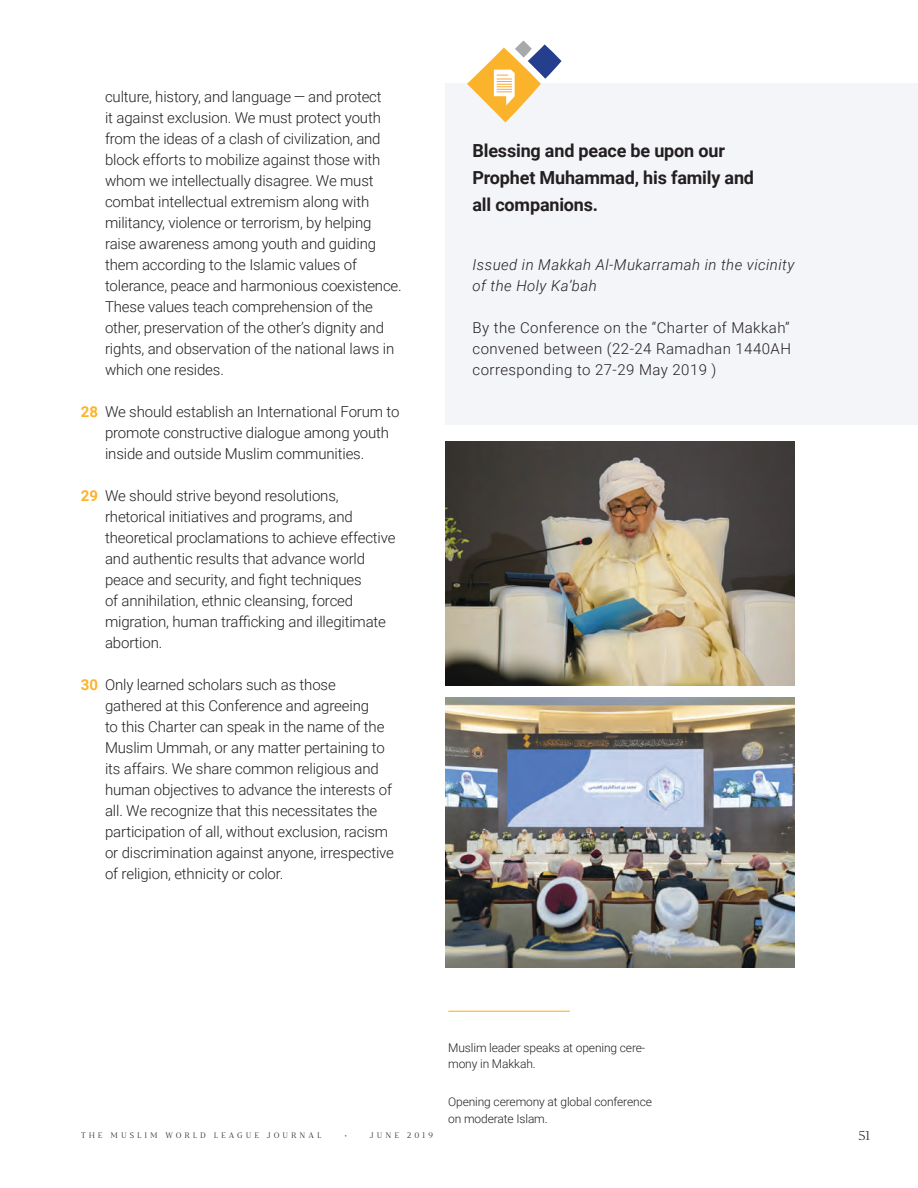
<style>
.page{position:relative;width:918px;height:1188px;background:#fff}
.page>*{position:absolute;margin:0;border:0;box-sizing:border-box;transform-origin:0 0}
.t1{font:700 18px/27px "Roboto";letter-spacing:-.01em;color:#231f20}
.t2{font:300 15px/21px "Roboto";letter-spacing:-.01em;color:#231f20}
.t3{font:italic 300 15px/21px "Roboto";letter-spacing:.03em;color:#231f20}
.t4{font:300 12px/16.5px "Roboto";letter-spacing:-.01em;color:#231f20}
.t5{font:300 12px "Bw Darius";color:#231f20}
.t6{font:300 7.5px "Bw Darius";letter-spacing:.4em;color:#231f20}
.s1{font-weight:700;color:#fcb32c}
</style>
<div class="page">
<div style="left:446px;top:83px;width:472px;height:341px;background:#f4f5f9"></div>
<svg style="left:467px;top:48px;width:74px;height:74px;fill:#fcb32c"></svg>
<svg style="left:515px;top:41px;width:17px;height:17px"></svg>
<svg style="left:528px;top:44px;width:34px;height:35px"></svg>
<svg style="left:494px;top:70px;width:21px;height:35px"></svg>
<img style="left:446px;top:441px;width:349px;height:244px">
<img style="left:446px;top:698px;width:349px;height:270px">
<hr style="left:448px;top:1011px;width:122px;height:1px;background:#fcb32c">
<p class="t2" style="left:105px;top:86px;width:298px">culture, history, and language — and protect<br>it against exclusion. We must protect youth from the ideas of a clash of civilization, and block efforts to mobilize against those with whom we intellectually disagree. We must combat intellectual extremism along with militancy, violence or terrorism, by helping raise awareness among youth and guiding them according to the Islamic values of tolerance, peace and harmonious coexistence.<br>These values teach comprehension of the other, preservation of the other’s dignity and rights, and observation of the national laws in which one resides.</p>
<p class="t2" style="left:105px;top:401px;width:296px;text-indent:-24px"><span class="s1">28</span> We should establish an International Forum to promote constructive dialogue among youth inside and outside Muslim communities.</p>
<p class="t2" style="left:105px;top:485px;width:292px;text-indent:-24px"><span class="s1">29</span> We should strive beyond resolutions, rhetorical initiatives and programs, and theoretical proclamations to achieve effective and authentic results that advance world peace and security, and fight techniques<br>of annihilation, ethnic cleansing, forced migration, human trafficking and illegitimate abortion.</p>
<p class="t2" style="left:105px;top:674px;width:290px;text-indent:-24px"><span class="s1">30</span> Only learned scholars such as those gathered at this Conference and agreeing<br>to this Charter can speak in the name of the Muslim Ummah, or any matter pertaining to its affairs. We share common religious and human objectives to advance the interests of all. We recognize that this necessitates the participation of all, without exclusion, racism or discrimination against anyone, irrespective of religion, ethnicity or color.</p>
<p class="t1" style="left:472px;top:137px;width:283px">Blessing and peace be upon our<br>Prophet Muhammad, his family and all companions.</p>
<p class="t3" style="left:472px;top:254px;width:323px">Issued in Makkah Al-Mukarramah in the vicinity of the Holy Ka’bah</p>
<p class="t2" style="left:472px;top:317px;width:320px;text-align:justify">By the Conference on the “Charter of Makkah” convened between (22-24 Ramadhan 1440AH corresponding to 27-29 May 2019 )</p>
<p class="t4" style="left:448px;top:1039px;width:199px">Muslim leader speaks at opening cere&shy;mony in Makkah.</p>
<p class="t4" style="left:448px;top:1093px;width:205px">Opening ceremony at global conference on moderate Islam.</p>
<p class="t6" style="left:81px;top:1130px;width:242px">THE MUSLIM WORLD LEAGUE JOURNAL</p>
<p class="t6" style="left:344px;top:1130px;width:4px">•</p>
<p class="t6" style="left:370px;top:1130px;width:64px">JUNE 2019</p>
<p class="t5" style="left:858px;top:1127px;width:13px">51</p>
</div>
